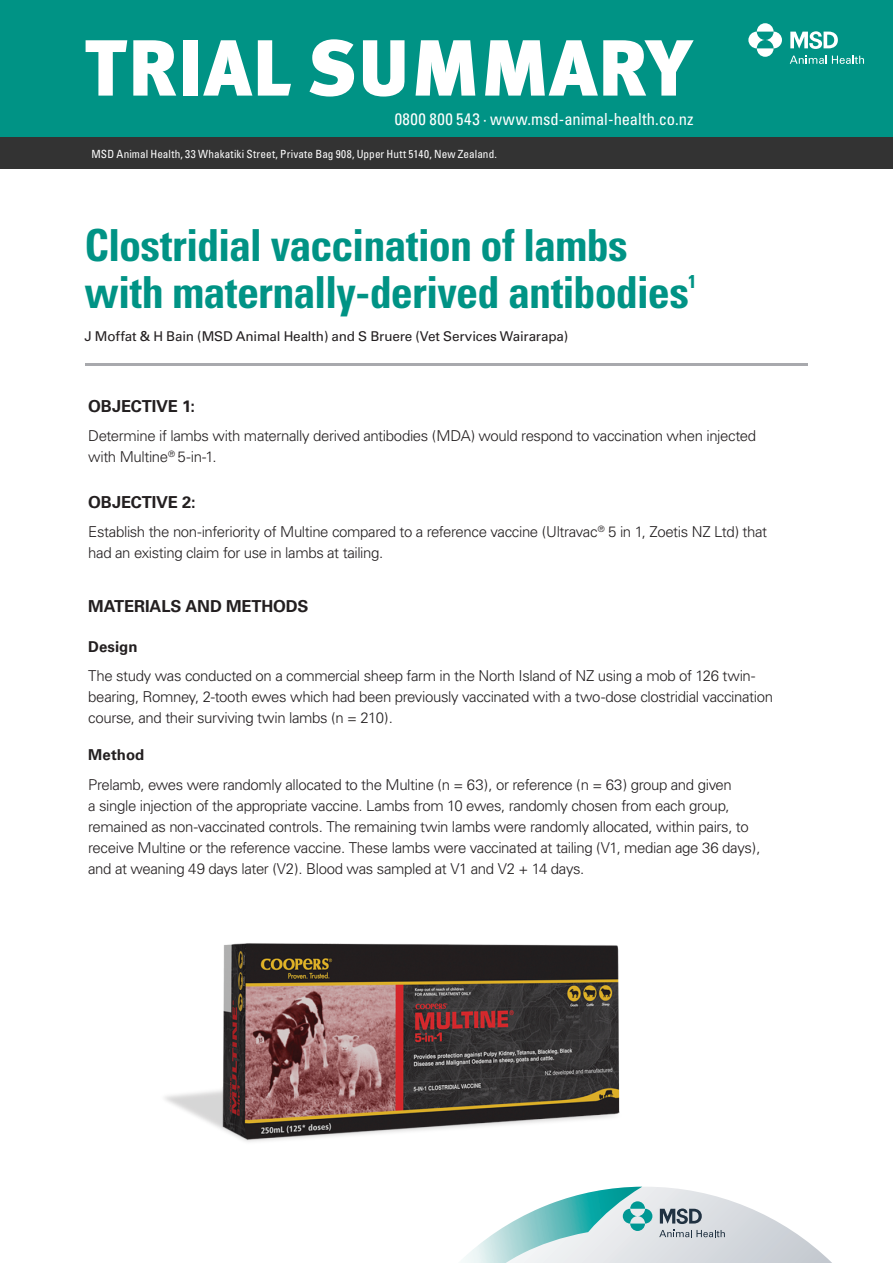
<style>
.page{position:relative;width:893px;height:1263px;background:#fff}
.page>*{position:absolute;margin:0;border:0;box-sizing:border-box;transform-origin:0 0}
.t1{font:700 condensed 44.25px/47.1px "Univers";letter-spacing:-.02em;color:#009385}
.t2{font:700 condensed 18.6px "Univers";color:#009385}
.t3{font:condensed 16.65px "Univers";color:#fff}
.t4{font:700 16.5px "Univers LT Std";letter-spacing:-.01em;color:#231f20}
.t5{font:300 15px/21px "Univers";letter-spacing:-.025em;color:#231f20}
.t6{font:700 15px "Univers LT Std";letter-spacing:.005em;color:#231f20}
.t7{font:13.5px "Univers";letter-spacing:-.015em;color:#231f20}
.t8{font:condensed 11.25px "Univers";letter-spacing:.01em;color:#fff}
</style>
<div class="page">
<svg style="left:463px;top:1187px;width:369px;height:76px"></svg>
<img style="left:165px;top:943px;width:455px;height:199px">
<hr style="left:85px;top:364px;width:723px;height:2px;background:#a8a9ad">
<div style="left:0;top:5px;width:893px;height:164px;background:#333"></div>
<div style="left:0;top:0;width:893px;height:136px;background:#009385"></div>
<svg style="left:748px;top:23px;width:34px;height:34px"></svg>
<svg style="left:790px;top:31px;width:48px;height:18px"></svg>
<svg style="left:790px;top:56px;width:74px;height:8px"></svg>
<svg style="left:86px;top:40px;width:41px;height:56px"></svg>
<svg style="left:133px;top:40px;width:43px;height:56px"></svg>
<div style="left:183px;top:40px;width:15px;height:56px;background:#fff"></div>
<svg style="left:203px;top:40px;width:49px;height:56px"></svg>
<svg style="left:258px;top:40px;width:33px;height:56px"></svg>
<svg style="left:309px;top:39px;width:45px;height:58px"></svg>
<svg style="left:363px;top:40px;width:42px;height:57px"></svg>
<svg style="left:416px;top:40px;width:59px;height:56px"></svg>
<svg style="left:485px;top:40px;width:209px;height:56px"></svg>
<p class="t3" style="left:395px;top:108px;width:301px">0800 800 543 · www.msd-animal-health.co.nz</p>
<p class="t8" style="left:91px;top:147px;width:407px">MSD Animal Health, 33 Whakatiki Street, Private Bag 908, Upper Hutt 5140, New Zealand.</p>
<h1 class="t1" style="left:84px;top:222px;width:606px">Clostridial vaccination of lambs with maternally-derived antibodies</h1>
<p class="t2" style="left:688px;top:270px;width:10px">1</p>
<p class="t7" style="left:84px;top:328px;width:486px">J Moffat &amp; H Bain (MSD Animal Health) and S Bruere (Vet Services Wairarapa)</p>
<p class="t4" style="left:88px;top:396px;width:108px">OBJECTIVE 1:</p>
<p class="t5" style="left:88px;top:425px;width:669px">Determine if lambs with maternally derived antibodies (MDA) would respond to vaccination when injected with Multine<sup>®</sup> 5-in-1.</p>
<p class="t4" style="left:88px;top:492px;width:109px">OBJECTIVE 2:</p>
<p class="t5" style="left:88px;top:521px;width:680px">Establish the non-inferiority of Multine compared to a reference vaccine (Ultravac<sup>®</sup> 5 in 1, Zoetis NZ Ltd) that had an existing claim for use in lambs at tailing.</p>
<p class="t4" style="left:88px;top:597px;width:222px">MATERIALS AND METHODS</p>
<p class="t6" style="left:88px;top:638px;width:51px">Design</p>
<p class="t5" style="left:88px;top:665px;width:686px">The study was conducted on a commercial sheep farm in the North Island of NZ using a mob of 126 twin&shy;bearing, Romney, 2-tooth ewes which had been previously vaccinated with a two-dose clostridial vaccination course, and their surviving twin lambs (n = 210).</p>
<p class="t6" style="left:88px;top:746px;width:58px">Method</p>
<p class="t5" style="left:88px;top:774px;width:674px">Prelamb, ewes were randomly allocated to the Multine (n = 63), or reference (n = 63) group and given<br>a single injection of the appropriate vaccine. Lambs from 10 ewes, randomly chosen from each group, remained as non-vaccinated controls. The remaining twin lambs were randomly allocated, within pairs, to receive Multine or the reference vaccine. These lambs were vaccinated at tailing (V1, median age 36 days), and at weaning 49 days later (V2). Blood was sampled at V1 and V2 + 14 days.</p>
</div>
